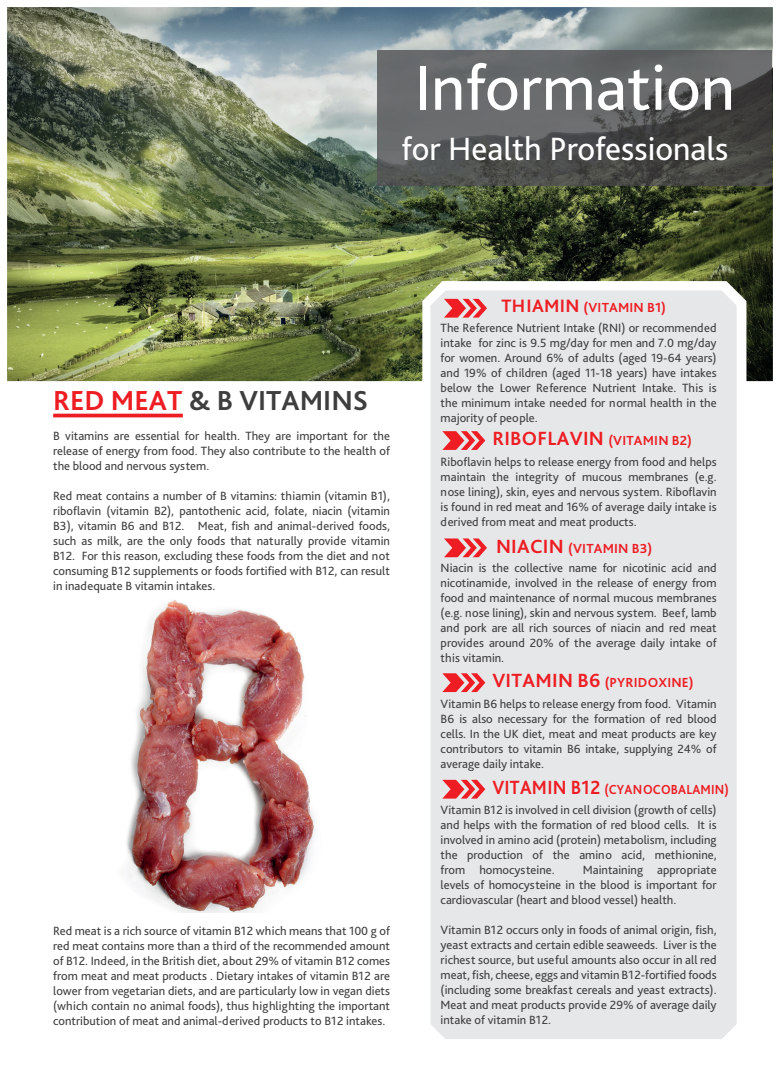
<style>
.page{position:relative;width:780px;height:1088px;background:#fff}
.page>*{position:absolute;margin:0;border:0;box-sizing:border-box;transform-origin:0 0}
.t1{font:66.25px "Bliss Pro";color:#fff}
.t2{font:33.75px "Bliss Pro";color:#fff}
.t3{font:700 28.75px "Bliss Pro";color:#3e3e3f}
.t4{font:700 13.75px "Bliss Pro";letter-spacing:.015em;color:#ee1d23}
.t5{font:700 13.75px "Bliss Pro";letter-spacing:.015em;color:#ee1d23;scale:.92 1}
.t6{font:12.5px/15px "Bliss Pro";color:#3e3e3f;text-align:justify}
.s1{color:#ee1d23}
.s2{font-size:18.75px}
.s3{font-size:20px}
</style>
<div class="page">
<img style="left:7px;top:7px;width:765px;height:374px">
<svg style="left:422px;top:281px;width:324px;height:311px"></svg>
<div style="left:430px;top:290px;width:306px;height:749px;background:#e6e7e9"></div>
<hr style="left:53px;top:414px;width:130px;height:3px;background:#ee1d23">
<img style="left:377px;top:51px;width:394px;height:135px">
<svg style="left:444px;top:299px;width:43px;height:19px"></svg>
<svg style="left:444px;top:538px;width:43px;height:19px"></svg>
<svg style="left:442px;top:673px;width:43px;height:19px"></svg>
<svg style="left:442px;top:780px;width:43px;height:18px"></svg>
<svg style="left:442px;top:431px;width:43px;height:19px"></svg>
<img style="left:126px;top:600px;width:189px;height:313px">
<h1 class="t1" style="left:414px;top:47px;width:322px">Information</h1>
<h2 class="t2" style="left:401px;top:128px;width:328px">for Health Professionals</h2>
<h3 class="t3" style="left:53px;top:383px;width:316px"><span class="s1">RED MEAT</span> &amp; B VITAMINS</h3>
<p class="t6" style="left:53px;top:428px;width:338px">B vitamins are essential for health. They are important for the release of energy from food. They also contribute to the health of the blood and nervous system.</p>
<p class="t6" style="left:53px;top:488px;width:338px">Red meat contains a number of B vitamins: thiamin (vitamin B1), riboflavin (vitamin B2), pantothenic acid, folate, niacin (vitamin B3), vitamin B6 and B12. Meat, fish and animal-derived foods, such as milk, are the only foods that naturally provide vitamin B12. For this reason, excluding these foods from the diet and not consuming B12 supplements or foods fortified with B12, can result in inadequate B vitamin intakes.</p>
<p class="t6" style="left:53px;top:923px;width:338px">Red meat is a rich source of vitamin B12 which means that 100 g of red meat contains more than a third of the recommended amount of B12. Indeed, in the British diet, about 29% of vitamin B12 comes from meat and meat products . Dietary intakes of vitamin B12 are lower from vegetarian diets, and are particularly low in vegan diets (which contain no animal foods), thus highlighting the important contribution of meat and animal-derived products to B12 intakes.</p>
<p class="t4" style="left:501px;top:299px;width:166px"><span class="s2">THIAMIN</span> (VITAMIN B1)</p>
<p class="t6" style="left:440px;top:320px;width:277px">The Reference Nutrient Intake (RNI) or recommended intake for zinc is 9.5 mg/day for men and 7.0 mg/day for women. Around 6% of adults (aged 19-64 years) and 19% of children (aged 11-18 years) have intakes below the Lower Reference Nutrient Intake. This is the minimum intake needed for normal health in the majority of people.</p>
<p class="t4" style="left:492px;top:432px;width:201px"><span class="s3">RIBOFLAVIN</span> (VITAMIN B2)</p>
<p class="t6" style="left:440px;top:454px;width:277px">Riboflavin helps to release energy from food and helps maintain the integrity of mucous membranes (e.g. nose lining), skin, eyes and nervous system. Riboflavin is found in red meat and 16% of average daily intake is derived from meat and meat products.</p>
<p class="t4" style="left:496px;top:539px;width:157px"><span class="s3">NIACIN</span> (VITAMIN B3)</p>
<p class="t6" style="left:440px;top:560px;width:277px">Niacin is the collective name for nicotinic acid and nicotinamide, involved in the release of energy from food and maintenance of normal mucous membranes (e.g. nose lining), skin and nervous system. Beef, lamb and pork are all rich sources of niacin and red meat provides around 20% of the average daily intake of this vitamin.</p>
<p class="t4" style="left:492px;top:674px;width:203px"><span class="s3">VITAMIN B6</span> (PYRIDOXINE)</p>
<p class="t6" style="left:440px;top:696px;width:277px">Vitamin B6 helps to release energy from food. Vitamin B6 is also necessary for the formation of red blood cells. In the UK diet, meat and meat products are key contributors to vitamin B6 intake, supplying 24% of average daily intake.</p>
<p class="t5" style="left:492px;top:781px;width:258px"><span class="s3">VITAMIN B12</span> (CYANOCOBALAMIN)</p>
<p class="t6" style="left:440px;top:802px;width:277px">Vitamin B12 is involved in cell division (growth of cells) and helps with the formation of red blood cells. It is involved in amino acid (protein) metabolism, including the production of the amino acid, methionine, from homocysteine.</p>
<p class="t6" style="left:440px;top:862px;width:277px;text-indent:142px">Maintaining appropriate levels of homocysteine in the blood is important for cardiovascular (heart and blood vessel) health.</p>
<p class="t6" style="left:440px;top:922px;width:277px">Vitamin B12 occurs only in foods of animal origin, fish, yeast extracts and certain edible seaweeds. Liver is the richest source, but useful amounts also occur in all red meat, fish, cheese, eggs and vitamin B12-fortified foods (including some breakfast cereals and yeast extracts).<br>Meat and meat products provide 29% of average daily intake of vitamin B12.</p>
</div>
